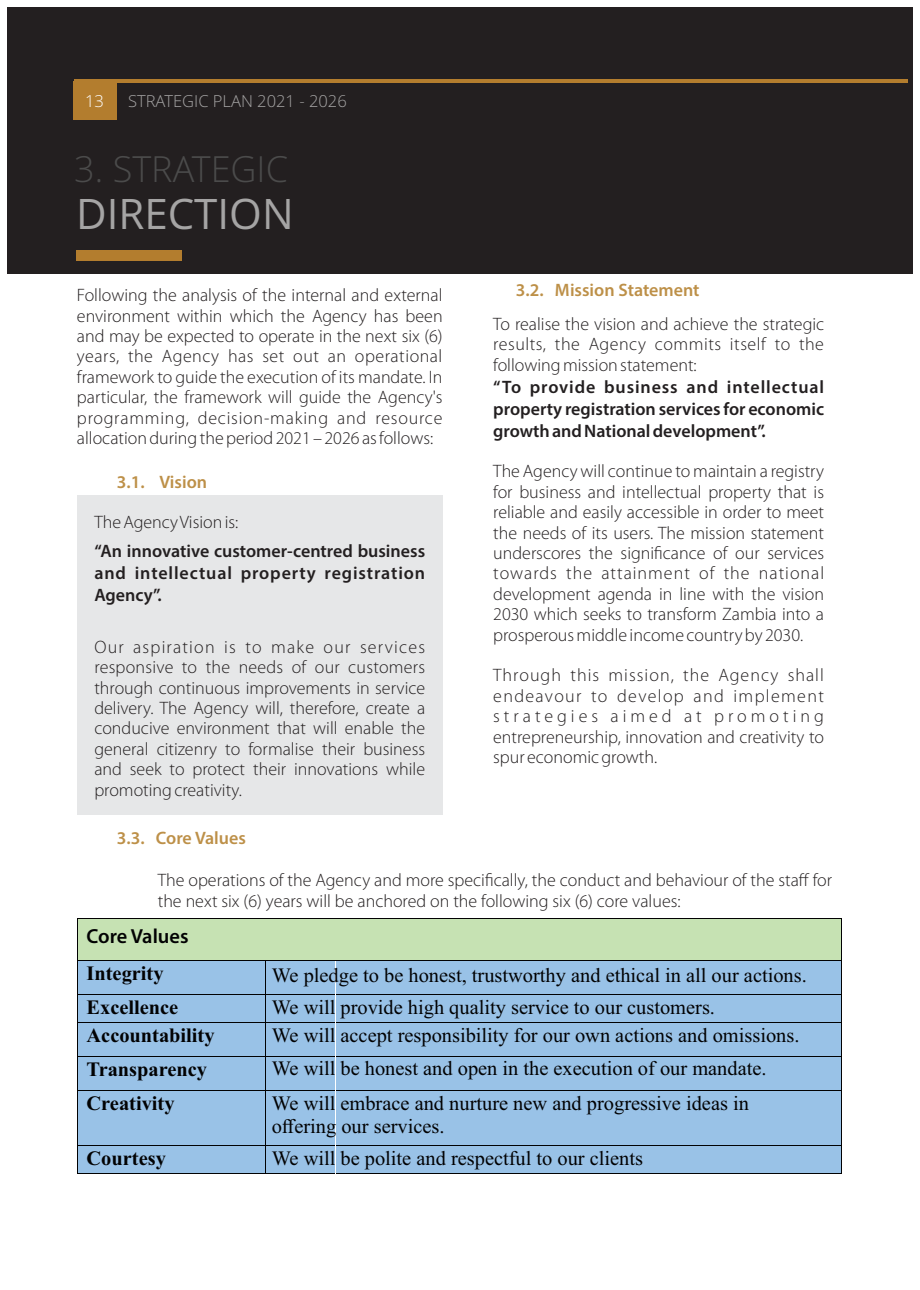
<style>
.page{position:relative;width:920px;height:1290px;background:#fff}
.page>*{position:absolute;margin:0;border:0;box-sizing:border-box;transform-origin:0 0}
.t1{font:42px "Open Sans";color:#a5a4a4}
.t2{font:300 36px "Open Sans";color:#4b4b4b}
.t3{font:20.4px/22.6px "Times New Roman";color:#020203}
.t4{font:700 20.4px "Times New Roman";color:#020203}
.t5{font:600 20.4px "Myriad Pro";color:#020203}
.t6{font:300 18px/20.4px "Myriad Pro";color:#231f20;text-align:justify}
.t7{font:600 18px/22px "Myriad Pro";color:#231f20;text-align:justify}
.t8{font:600 18px "Myriad Pro";color:#bd9048}
.t9{font:300 16.5px "Open Sans";color:#a5a4a4}
.t10{font:300 16.5px "Open Sans";color:#fff}
</style>
<div class="page">
<div style="left:7px;top:7px;width:905px;height:266px;background:#231f20"></div>
<div style="left:77px;top:495px;width:366px;height:320px;background:#e6e7e8"></div>
<hr style="left:74px;top:79px;width:833px;height:4px;background:#b37d2e">
<div style="left:73px;top:81px;width:44px;height:38px;background:#b37d2e"></div>
<div style="left:76px;top:250px;width:106px;height:10px;background:#b37d2e"></div>
<div style="left:78px;top:918px;width:763px;height:42px;background:#c6e2b3"></div>
<hr style="left:78px;top:918px;width:763px;height:1px;background:#020203">
<hr style="left:77px;top:918px;width:1px;height:42px;background:#020203">
<hr style="left:841px;top:918px;width:1px;height:42px;background:#020203">
<div style="left:78px;top:961px;width:257px;height:54px;background:#99c2e7"></div>
<div style="left:336px;top:961px;width:505px;height:54px;background:#99c2e7"></div>
<hr style="left:78px;top:960px;width:257px;height:1px;background:#020203">
<hr style="left:336px;top:960px;width:505px;height:1px;background:#020203">
<hr style="left:77px;top:960px;width:1px;height:55px;background:#020203">
<hr style="left:841px;top:960px;width:1px;height:55px;background:#020203">
<div style="left:78px;top:995px;width:257px;height:27px;background:#99c2e7"></div>
<div style="left:336px;top:995px;width:505px;height:27px;background:#99c2e7"></div>
<hr style="left:78px;top:994px;width:257px;height:1px;background:#020203">
<hr style="left:336px;top:994px;width:505px;height:1px;background:#020203">
<div style="left:78px;top:1023px;width:257px;height:54px;background:#99c2e7"></div>
<div style="left:336px;top:1023px;width:505px;height:54px;background:#99c2e7"></div>
<hr style="left:78px;top:1022px;width:257px;height:1px;background:#020203">
<hr style="left:336px;top:1022px;width:505px;height:1px;background:#020203">
<hr style="left:77px;top:1023px;width:1px;height:54px;background:#020203">
<hr style="left:841px;top:1023px;width:1px;height:54px;background:#020203">
<div style="left:78px;top:1056px;width:257px;height:54px;background:#99c2e7"></div>
<div style="left:336px;top:1056px;width:505px;height:54px;background:#99c2e7"></div>
<hr style="left:78px;top:1056px;width:257px;height:1px;background:#020203">
<hr style="left:336px;top:1056px;width:505px;height:1px;background:#020203">
<hr style="left:77px;top:1056px;width:1px;height:54px;background:#020203">
<hr style="left:841px;top:1056px;width:1px;height:54px;background:#020203">
<div style="left:78px;top:1091px;width:257px;height:54px;background:#99c2e7"></div>
<div style="left:336px;top:1091px;width:505px;height:54px;background:#99c2e7"></div>
<hr style="left:78px;top:1090px;width:257px;height:1px;background:#020203">
<hr style="left:336px;top:1090px;width:505px;height:1px;background:#020203">
<hr style="left:77px;top:1091px;width:1px;height:54px;background:#020203">
<hr style="left:841px;top:1091px;width:1px;height:54px;background:#020203">
<div style="left:78px;top:1146px;width:257px;height:27px;background:#99c2e7"></div>
<div style="left:336px;top:1146px;width:505px;height:27px;background:#99c2e7"></div>
<hr style="left:78px;top:1145px;width:257px;height:1px;background:#020203">
<hr style="left:336px;top:1145px;width:505px;height:1px;background:#020203">
<svg style="left:77px;top:1145px;width:1px;height:29px"></svg>
<hr style="left:78px;top:1173px;width:257px;height:1px;background:#020203">
<hr style="left:336px;top:1173px;width:505px;height:1px;background:#020203">
<svg style="left:841px;top:1145px;width:1px;height:29px"></svg>
<hr style="left:265px;top:960px;width:1px;height:213px;background:#020203">
<p class="t10" style="left:85px;top:94px;width:20px">13</p>
<p class="t9" style="left:128px;top:94px;width:220px">STRATEGIC PLAN 2021 - 2026</p>
<h2 class="t2" style="left:74px;top:154px;width:215px">3. STRATEGIC</h2>
<h1 class="t1" style="left:76px;top:197px;width:219px">DIRECTION</h1>
<p class="t6" style="left:77px;top:287px;width:367px">Following the analysis of the internal and external environment within which the Agency has been and may be expected to operate in the next six (6) years, the Agency has set out an operational framework to guide the execution of its mandate. In particular, the framework will guide the Agency's programming, decision-making and resource allocation during the period 2021 – 2026 as follows:</p>
<p class="t8" style="left:117px;top:474px;width:92px">3.1. Vision</p>
<p class="t6" style="left:94px;top:513px;width:145px">The Agency Vision is:</p>
<p class="t7" style="left:94px;top:541px;width:332px">“An innovative customer-centred business and intellectual property registration Agency”.</p>
<p class="t6" style="left:94px;top:638px;width:332px">Our aspiration is to make our services responsive to the needs of our customers through continuous improvements in service delivery. The Agency will, therefore, create a conducive environment that will enable the general citizenry to formalise their business and seek to protect their innovations while promoting creativity.</p>
<p class="t8" style="left:516px;top:282px;width:185px">3.2. Mission Statement</p>
<p class="t6" style="left:493px;top:315px;width:332px">To realise the vision and achieve the strategic results, the Agency commits itself to the following mission statement:</p>
<p class="t7" style="left:493px;top:377px;width:332px">“To provide business and intellectual property registration services for economic growth and National development”.</p>
<p class="t6" style="left:493px;top:463px;width:332px">The Agency will continue to maintain a registry for business and intellectual property that is reliable and easily accessible in order to meet the needs of its users. The mission statement underscores the significance of our services towards the attainment of the national development agenda in line with the vision 2030 which seeks to transform Zambia into a prosperous middle income country by 2030.</p>
<p class="t6" style="left:493px;top:667px;width:332px">Through this mission, the Agency shall endeavour to develop and implement strategies aimed at promoting entrepreneurship, innovation and creativity to spur economic growth.</p>
<p class="t8" style="left:117px;top:830px;width:130px">3.3. Core Values</p>
<p class="t6" style="left:158px;top:872px;width:676px">The operations of the Agency and more specifically, the conduct and behaviour of the staff for the next six (6) years will be anchored on the following six (6) core values:</p>
<p class="t5" style="left:87px;top:928px;width:103px">Core Values</p>
<p class="t4" style="left:87px;top:966px;width:79px">Integrity</p>
<p class="t3" style="left:272px;top:965px;width:536px">We pledge to be honest, trustworthy and ethical in all our actions.</p>
<p class="t4" style="left:87px;top:1000px;width:93px">Excellence</p>
<p class="t3" style="left:272px;top:998px;width:445px">We will provide high quality service to our customers.</p>
<p class="t4" style="left:87px;top:1028px;width:130px">Accountability</p>
<p class="t3" style="left:272px;top:1025px;width:529px">We will accept responsibility for our own actions and omissions.</p>
<p class="t4" style="left:87px;top:1062px;width:122px">Transparency</p>
<p class="t3" style="left:272px;top:1059px;width:496px">We will be honest and open in the execution of our mandate.</p>
<p class="t4" style="left:87px;top:1096px;width:89px">Creativity</p>
<p class="t4" style="left:87px;top:1151px;width:81px">Courtesy</p>
<p class="t3" style="left:272px;top:1149px;width:373px">We will be polite and respectful to our clients</p>
<p class="t3" style="left:272px;top:1094px;width:479px">We will embrace and nurture new and progressive ideas in offering our services.</p>
</div>
